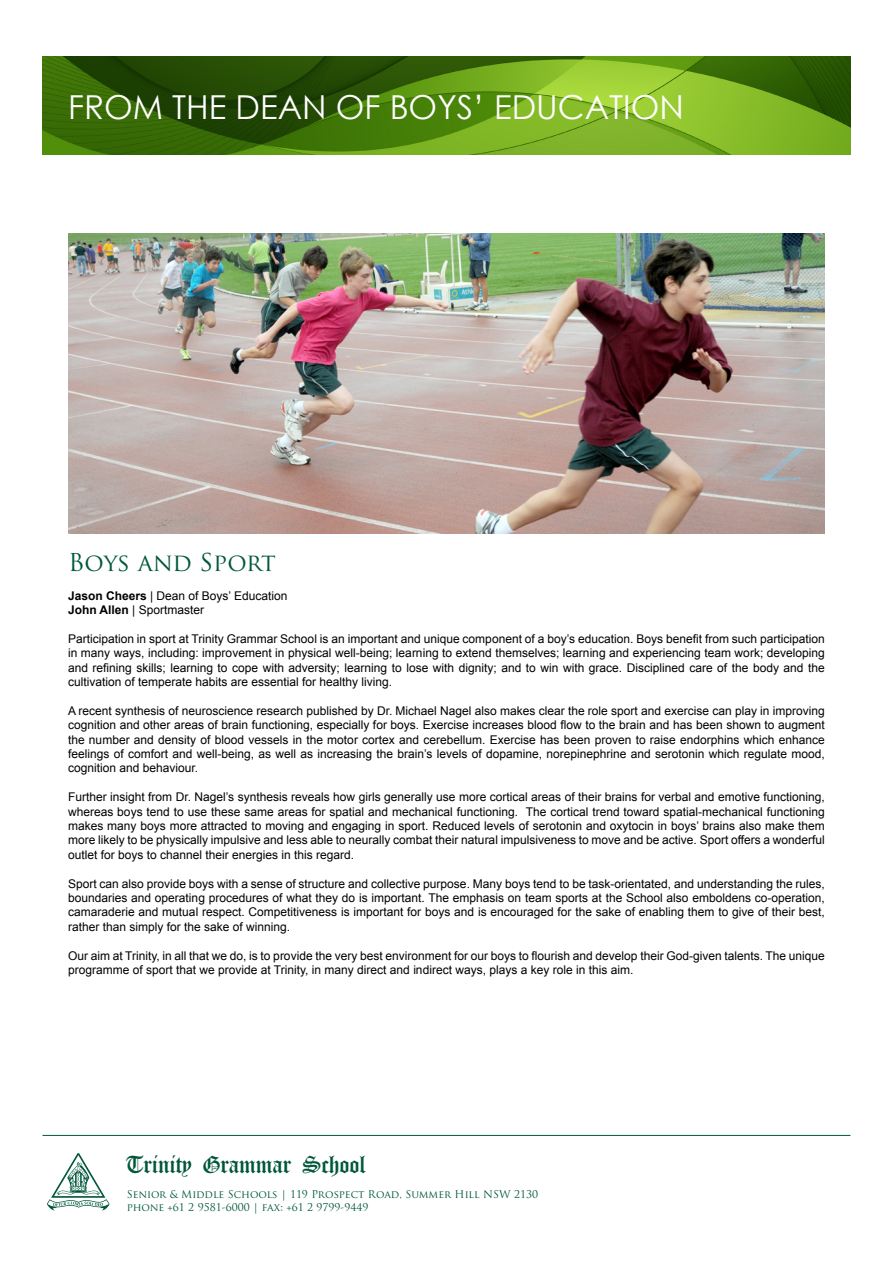
<style>
.page{position:relative;width:893px;height:1263px;background:#fff}
.page>*{position:absolute;margin:0;border:0;box-sizing:border-box;transform-origin:0 0}
.t1{font:33px "Century Gothic";color:#fff}
.t2{font:25.5px "Old English WP";color:#00573c}
.t3{font:24px "Trajan Pro";color:#00583d}
.t4{font:12px/14.4px "Arial";color:#000;text-align:justify}
.t5{font:10.5px/12.6px "Trajan Pro";color:#00573c}
.s1{font-weight:700}
</style>
<div class="page">
<img style="left:43px;top:57px;width:807px;height:97px">
<svg style="left:47px;top:1153px;width:63px;height:58px"></svg>
<hr style="left:43px;top:1135px;width:807px;height:1px;background:#00583d">
<img style="left:68px;top:234px;width:757px;height:299px">
<h1 class="t1" style="left:68px;top:84px;width:617px">FROM THE DEAN OF BOYS’ EDUCATION</h1>
<h3 class="t3" style="left:68px;top:547px;width:209px">Boys and Sport</h3>
<p class="t4" style="left:68px;top:588px;width:221px"><span class="s1">Jason Cheers</span> | Dean of Boys’ Education<br><span class="s1">John Allen</span> | Sportmaster</p>
<p class="t4" style="left:68px;top:631px;width:758px">Participation in sport at Trinity Grammar School is an important and unique component of a boy’s education. Boys benefit from such participation in many ways, including: improvement in physical well-being; learning to extend themselves; learning and experiencing team work; developing and refining skills; learning to cope with adversity; learning to lose with dignity; and to win with grace. Disciplined care of the body and the cultivation of temperate habits are essential for healthy living.</p>
<p class="t4" style="left:68px;top:703px;width:758px">A recent synthesis of neuroscience research published by Dr. Michael Nagel also makes clear the role sport and exercise can play in improving cognition and other areas of brain functioning, especially for boys. Exercise increases blood flow to the brain and has been shown to augment the number and density of blood vessels in the motor cortex and cerebellum. Exercise has been proven to raise endorphins which enhance feelings of comfort and well-being, as well as increasing the brain’s levels of dopamine, norepinephrine and serotonin which regulate mood, cognition and behaviour.</p>
<p class="t4" style="left:68px;top:790px;width:758px">Further insight from Dr. Nagel’s synthesis reveals how girls generally use more cortical areas of their brains for verbal and emotive functioning, whereas boys tend to use these same areas for spatial and mechanical functioning. The cortical trend toward spatial-mechanical functioning makes many boys more attracted to moving and engaging in sport. Reduced levels of serotonin and oxytocin in boys’ brains also make them more likely to be physically impulsive and less able to neurally combat their natural impulsiveness to move and be active. Sport offers a wonderful outlet for boys to channel their energies in this regard.</p>
<p class="t4" style="left:68px;top:876px;width:758px">Sport can also provide boys with a sense of structure and collective purpose. Many boys tend to be task-orientated, and understanding the rules, boundaries and operating procedures of what they do is important. The emphasis on team sports at the School also emboldens co-operation, camaraderie and mutual respect. Competitiveness is important for boys and is encouraged for the sake of enabling them to give of their best, rather than simply for the sake of winning.</p>
<p class="t4" style="left:68px;top:948px;width:758px">Our aim at Trinity, in all that we do, is to provide the very best environment for our boys to flourish and develop their God-given talents. The unique programme of sport that we provide at Trinity, in many direct and indirect ways, plays a key role in this aim.</p>
<h2 class="t2" style="left:127px;top:1150px;width:240px">Trinity Grammar School</h2>
<p class="t5" style="left:127px;top:1188px;width:413px">Senior &amp; Middle Schools | 119 Prospect Road, Summer Hill NSW 2130 phone +61 2 9581-6000 | fax: +61 2 9799-9449</p>
</div>
